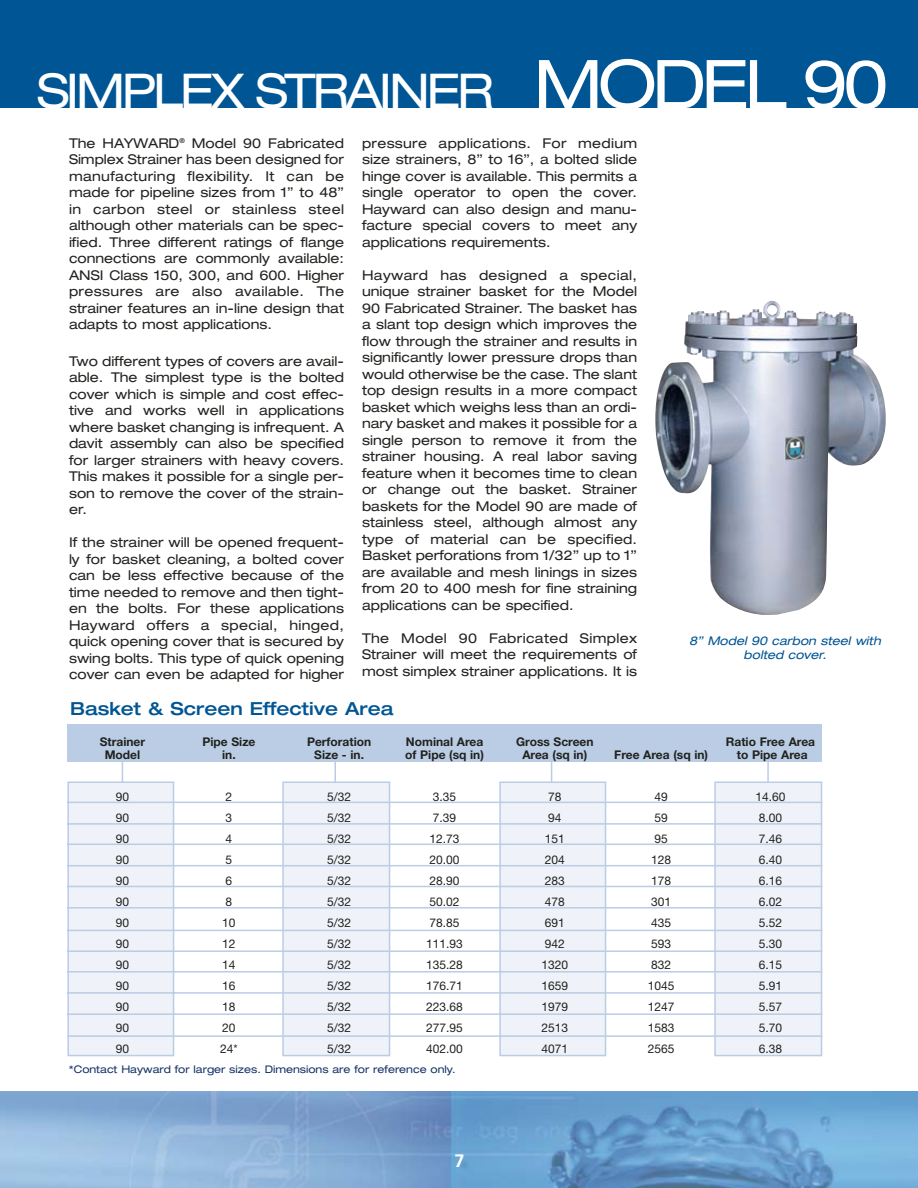
<style>
.page{position:relative;width:918px;height:1188px;background:#fff}
.page>*{position:absolute;margin:0;border:0;box-sizing:border-box;transform-origin:0 0}
.t1{font:expanded 48px "Helvetica Neue";letter-spacing:-.065em;color:#fff}
.t2{font:500 expanded 18px "Helvetica Neue";color:#005594}
.t3{font:700 18px "Frutiger";color:#fff}
.t4{font:expanded 13.5px/16.5px "Helvetica Neue";color:#20231e;text-align:justify}
.t5{font:12px "Helvetica Neue";color:#20231e}
.t6{font:700 12px "Helvetica Neue";color:#20231e}
.t7{font:italic expanded 12px/14.4px "Helvetica Neue";color:#005594;text-align:center}
.t8{font:expanded 10.5px "Helvetica Neue";color:#153267}
.s1{font-size:67.5px}
</style>
<div class="page">
<img style="left:0;top:1091px;width:918px;height:97px">
<div style="left:0;top:0;width:918px;height:108px;background:#005594"></div>
<img style="left:655px;top:301px;width:231px;height:314px">
<hr style="left:122px;top:758px;width:1px;height:38px;background:#bbcce5">
<hr style="left:334px;top:759px;width:2px;height:37px;background:#bbcce5">
<hr style="left:551px;top:760px;width:1px;height:37px;background:#bbcce5">
<hr style="left:767px;top:756px;width:2px;height:38px;background:#bbcce5">
<svg style="left:67px;top:781px;width:756px;height:276px"></svg>
<div style="left:67px;top:724px;width:755px;height:38px;background:#bbcce5"></div>
<hr style="left:67px;top:1035px;width:755px;height:2px;background:#bbcce5">
<h1 class="t1" style="left:37px;top:73px;width:853px">SIMPLEX STRAINER <span class="s1">MODEL 90</span></h1>
<p class="t4" style="left:69px;top:136px;width:277px">The HAYWARD<sup>®</sup> Model 90 Fabricated Simplex Strainer has been designed for manufacturing flexibility. It can be made for pipeline sizes from 1” to 48” in carbon steel or stainless steel although other materials can be spec&shy;ified. Three different ratings of flange connections are commonly available:<br>ANSI Class 150, 300, and 600. Higher pressures are also available. The strainer features an in-line design that adapts to most applications.</p>
<p class="t4" style="left:69px;top:354px;width:277px">Two different types of covers are avail&shy;able. The simplest type is the bolted cover which is simple and cost effec&shy;tive and works well in applications where basket changing is infrequent. A davit assembly can also be specified for larger strainers with heavy covers.<br>This makes it possible for a single per&shy;son to remove the cover of the strain&shy;er.</p>
<p class="t4" style="left:69px;top:535px;width:277px">If the strainer will be opened frequent&shy;ly for basket cleaning, a bolted cover can be less effective because of the time needed to remove and then tight&shy;en the bolts. For these applications Hayward offers a special, hinged, quick opening cover that is secured by swing bolts. This type of quick opening cover can even be adapted for higher</p>
<p class="t4" style="left:362px;top:136px;width:277px">pressure applications. For medium size strainers, 8” to 16”, a bolted slide hinge cover is available. This permits a single operator to open the cover.<br>Hayward can also design and manu&shy;facture special covers to meet any applications requirements.</p>
<p class="t4" style="left:362px;top:268px;width:277px">Hayward has designed a special, unique strainer basket for the Model 90 Fabricated Strainer. The basket has a slant top design which improves the flow through the strainer and results in significantly lower pressure drops than would otherwise be the case. The slant top design results in a more compact basket which weighs less than an ordi&shy;nary basket and makes it possible for a single person to remove it from the strainer housing. A real labor saving feature when it becomes time to clean or change out the basket. Strainer baskets for the Model 90 are made of stainless steel, although almost any type of material can be specified.<br>Basket perforations from 1/32” up to 1” are available and mesh linings in sizes from 20 to 400 mesh for fine straining applications can be specified.</p>
<p class="t4" style="left:362px;top:631px;width:277px">The Model 90 Fabricated Simplex Strainer will meet the requirements of most simplex strainer applications. It is</p>
<h2 class="t2" style="left:70px;top:702px;width:325px">Basket &amp; Screen Effective Area</h2>
<p class="t7" style="left:689px;top:634px;width:193px">8” Model 90 carbon steel with bolted cover.</p>
<p class="t6" style="left:100px;top:737px;width:47px">Strainer</p>
<p class="t6" style="left:202px;top:737px;width:54px">Pipe Size</p>
<p class="t6" style="left:307px;top:737px;width:66px">Perforation</p>
<p class="t6" style="left:406px;top:737px;width:79px">Nominal Area</p>
<p class="t6" style="left:516px;top:737px;width:79px">Gross Screen</p>
<p class="t6" style="left:726px;top:737px;width:91px">Ratio Free Area</p>
<p class="t6" style="left:105px;top:750px;width:37px">Model</p>
<p class="t6" style="left:222px;top:750px;width:15px">in.</p>
<p class="t6" style="left:314px;top:750px;width:51px">Size - in.</p>
<p class="t6" style="left:405px;top:750px;width:80px">of Pipe (sq in)</p>
<p class="t6" style="left:522px;top:750px;width:66px">Area (sq in)</p>
<p class="t6" style="left:614px;top:750px;width:95px">Free Area (sq in)</p>
<p class="t6" style="left:737px;top:750px;width:72px">to Pipe Area</p>
<p class="t5" style="left:116px;top:792px;width:15px">90</p>
<p class="t5" style="left:226px;top:792px;width:8px">2</p>
<p class="t5" style="left:327px;top:792px;width:26px">5/32</p>
<p class="t5" style="left:433px;top:792px;width:25px">3.35</p>
<p class="t5" style="left:548px;top:792px;width:15px">78</p>
<p class="t5" style="left:655px;top:792px;width:15px">49</p>
<p class="t5" style="left:756px;top:792px;width:32px">14.60</p>
<p class="t5" style="left:116px;top:813px;width:15px">90</p>
<p class="t5" style="left:226px;top:813px;width:8px">3</p>
<p class="t5" style="left:327px;top:813px;width:26px">5/32</p>
<p class="t5" style="left:433px;top:813px;width:25px">7.39</p>
<p class="t5" style="left:548px;top:813px;width:15px">94</p>
<p class="t5" style="left:655px;top:813px;width:15px">59</p>
<p class="t5" style="left:759px;top:813px;width:25px">8.00</p>
<p class="t5" style="left:116px;top:834px;width:15px">90</p>
<p class="t5" style="left:226px;top:834px;width:8px">4</p>
<p class="t5" style="left:327px;top:834px;width:26px">5/32</p>
<p class="t5" style="left:430px;top:834px;width:32px">12.73</p>
<p class="t5" style="left:545px;top:834px;width:22px">151</p>
<p class="t5" style="left:655px;top:834px;width:15px">95</p>
<p class="t5" style="left:759px;top:834px;width:25px">7.46</p>
<p class="t5" style="left:116px;top:855px;width:15px">90</p>
<p class="t5" style="left:226px;top:855px;width:8px">5</p>
<p class="t5" style="left:327px;top:855px;width:26px">5/32</p>
<p class="t5" style="left:430px;top:855px;width:32px">20.00</p>
<p class="t5" style="left:545px;top:855px;width:22px">204</p>
<p class="t5" style="left:651px;top:855px;width:22px">128</p>
<p class="t5" style="left:759px;top:855px;width:25px">6.40</p>
<p class="t5" style="left:116px;top:876px;width:15px">90</p>
<p class="t5" style="left:226px;top:876px;width:8px">6</p>
<p class="t5" style="left:327px;top:876px;width:26px">5/32</p>
<p class="t5" style="left:430px;top:876px;width:32px">28.90</p>
<p class="t5" style="left:545px;top:876px;width:22px">283</p>
<p class="t5" style="left:651px;top:876px;width:22px">178</p>
<p class="t5" style="left:759px;top:876px;width:25px">6.16</p>
<p class="t5" style="left:116px;top:897px;width:15px">90</p>
<p class="t5" style="left:226px;top:897px;width:8px">8</p>
<p class="t5" style="left:327px;top:897px;width:26px">5/32</p>
<p class="t5" style="left:430px;top:897px;width:32px">50.02</p>
<p class="t5" style="left:545px;top:897px;width:22px">478</p>
<p class="t5" style="left:651px;top:897px;width:22px">301</p>
<p class="t5" style="left:759px;top:897px;width:25px">6.02</p>
<p class="t5" style="left:116px;top:918px;width:15px">90</p>
<p class="t5" style="left:222px;top:918px;width:15px">10</p>
<p class="t5" style="left:327px;top:918px;width:26px">5/32</p>
<p class="t5" style="left:430px;top:918px;width:32px">78.85</p>
<p class="t5" style="left:545px;top:918px;width:22px">691</p>
<p class="t5" style="left:651px;top:918px;width:22px">435</p>
<p class="t5" style="left:759px;top:918px;width:25px">5.52</p>
<p class="t5" style="left:116px;top:939px;width:15px">90</p>
<p class="t5" style="left:222px;top:939px;width:15px">12</p>
<p class="t5" style="left:327px;top:939px;width:26px">5/32</p>
<p class="t5" style="left:426px;top:939px;width:38px">111.93</p>
<p class="t5" style="left:545px;top:939px;width:22px">942</p>
<p class="t5" style="left:651px;top:939px;width:22px">593</p>
<p class="t5" style="left:759px;top:939px;width:25px">5.30</p>
<p class="t5" style="left:116px;top:960px;width:15px">90</p>
<p class="t5" style="left:222px;top:960px;width:15px">14</p>
<p class="t5" style="left:327px;top:960px;width:26px">5/32</p>
<p class="t5" style="left:426px;top:960px;width:38px">135.28</p>
<p class="t5" style="left:541px;top:960px;width:28px">1320</p>
<p class="t5" style="left:651px;top:960px;width:22px">832</p>
<p class="t5" style="left:759px;top:960px;width:25px">6.15</p>
<p class="t5" style="left:116px;top:981px;width:15px">90</p>
<p class="t5" style="left:222px;top:981px;width:15px">16</p>
<p class="t5" style="left:327px;top:981px;width:26px">5/32</p>
<p class="t5" style="left:426px;top:981px;width:38px">176.71</p>
<p class="t5" style="left:541px;top:981px;width:28px">1659</p>
<p class="t5" style="left:648px;top:981px;width:28px">1045</p>
<p class="t5" style="left:759px;top:981px;width:25px">5.91</p>
<p class="t5" style="left:116px;top:1002px;width:15px">90</p>
<p class="t5" style="left:222px;top:1002px;width:15px">18</p>
<p class="t5" style="left:327px;top:1002px;width:26px">5/32</p>
<p class="t5" style="left:426px;top:1002px;width:38px">223.68</p>
<p class="t5" style="left:541px;top:1002px;width:28px">1979</p>
<p class="t5" style="left:648px;top:1002px;width:28px">1247</p>
<p class="t5" style="left:759px;top:1002px;width:25px">5.57</p>
<p class="t5" style="left:116px;top:1023px;width:15px">90</p>
<p class="t5" style="left:222px;top:1023px;width:15px">20</p>
<p class="t5" style="left:327px;top:1023px;width:26px">5/32</p>
<p class="t5" style="left:426px;top:1023px;width:38px">277.95</p>
<p class="t5" style="left:541px;top:1023px;width:28px">2513</p>
<p class="t5" style="left:648px;top:1023px;width:28px">1583</p>
<p class="t5" style="left:759px;top:1023px;width:25px">5.70</p>
<p class="t5" style="left:116px;top:1044px;width:15px">90</p>
<p class="t5" style="left:220px;top:1044px;width:19px">24*</p>
<p class="t5" style="left:327px;top:1044px;width:26px">5/32</p>
<p class="t5" style="left:426px;top:1044px;width:38px">402.00</p>
<p class="t5" style="left:541px;top:1044px;width:28px">4071</p>
<p class="t5" style="left:648px;top:1044px;width:28px">2565</p>
<p class="t5" style="left:759px;top:1044px;width:25px">6.38</p>
<p class="t8" style="left:69px;top:1066px;width:388px">*Contact Hayward for larger sizes. Dimensions are for reference only.</p>
<h2 class="t3" style="left:455px;top:1154px;width:12px">7</h2>
</div>
